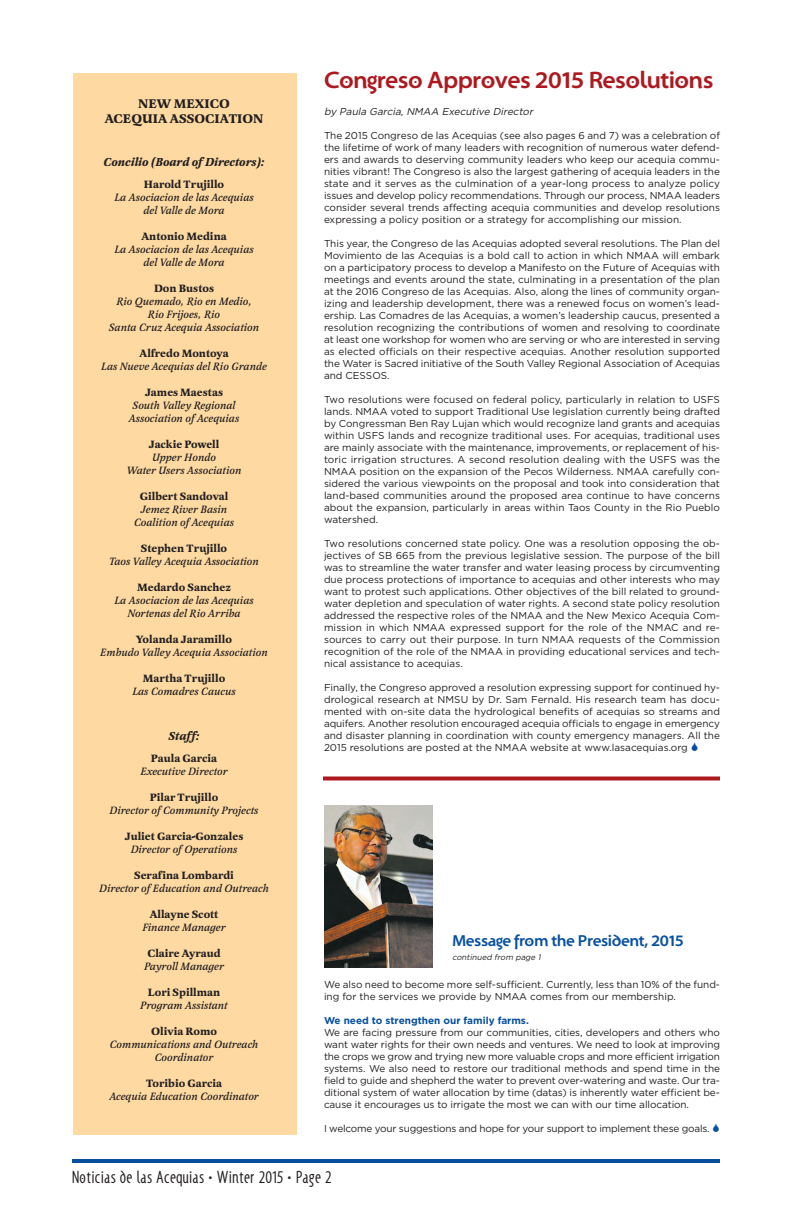
<style>
.page{position:relative;width:792px;height:1224px;background:#fff}
.page>*{position:absolute;margin:0;border:0;box-sizing:border-box;transform-origin:0 0}
.t1{font:700 24px "Santana";letter-spacing:-.025em;color:#ad191e}
.t2{font:condensed 18px "Santana";letter-spacing:.05em;color:#231f20}
.t3{font:700 16px "Santana";letter-spacing:-.025em;color:#08509f}
.t4{font:700 13px/15px "Latienne T";color:#231f20;text-align:center}
.t5{font:italic 700 12px "Latienne T";color:#231f20}
.t6{font:italic 500 11px/13px "Latienne T";color:#231f20;text-align:center}
.t7{font:700 11px "Latienne T";color:#231f20}
.t8{font:10px/12px "Gotham";letter-spacing:-.005em;color:#231f20;text-align:justify}
.t9{font:italic 10px "Gotham";color:#231f20}
.t10{font:700 10px "Gotham";color:#08509f}
.t11{font:italic 8px "Gotham";color:#231f20}
</style>
<div class="page">
<div style="left:73px;top:73px;width:224px;height:1061px;background:#fedaa2"></div>
<hr style="left:72px;top:1159px;width:648px;height:4px;background:#08509f">
<img style="left:324px;top:806px;width:109px;height:161px">
<svg style="left:323px;top:776px;width:397px;height:4px;background:#b7353a"></svg>
<h3 class="t4" style="left:105px;top:97px;width:160px">NEW MEXICO<br>ACEQUIA ASSOCIATION</h3>
<p class="t5" style="left:104px;top:157px;width:163px">Concilio (Board of Directors):</p>
<p class="t7" style="left:144px;top:179px;width:82px">Harold Trujillo</p>
<p class="t6" style="left:114px;top:191px;width:141px">La Asociacion de las Acequias del Valle de Mora</p>
<p class="t7" style="left:141px;top:231px;width:87px">Antonio Medina</p>
<p class="t6" style="left:114px;top:243px;width:141px">La Asociacion de las Acequias del Valle de Mora</p>
<p class="t7" style="left:154px;top:283px;width:61px">Don Bustos</p>
<p class="t6" style="left:109px;top:295px;width:152px">Rio Quemado, Rio en Medio,<br>Rio Frijoes, Rio<br>Santa Cruz Acequia Association</p>
<p class="t7" style="left:140px;top:348px;width:91px">Alfredo Montoya</p>
<p class="t6" style="left:101px;top:360px;width:167px">Las Nueve Acequias del Rio Grande</p>
<p class="t7" style="left:145px;top:387px;width:80px">James Maestas</p>
<p class="t6" style="left:129px;top:399px;width:112px">South Valley Regional<br>Association of Acequias</p>
<p class="t7" style="left:149px;top:439px;width:72px">Jackie Powell</p>
<p class="t6" style="left:127px;top:451px;width:116px">Upper Hondo<br>Water Users Association</p>
<p class="t7" style="left:140px;top:491px;width:90px">Gilbert Sandoval</p>
<p class="t6" style="left:134px;top:503px;width:101px">Jemez River Basin<br>Coalition of Acequias</p>
<p class="t7" style="left:141px;top:543px;width:88px">Stephen Trujillo</p>
<p class="t6" style="left:109px;top:555px;width:151px">Taos Valley Acequia Association</p>
<p class="t7" style="left:137px;top:582px;width:95px">Medardo Sanchez</p>
<p class="t6" style="left:114px;top:594px;width:141px">La Asociacion de las Acequias<br>Nortenas del Rio Arriba</p>
<p class="t7" style="left:136px;top:634px;width:97px">Yolanda Jaramillo</p>
<p class="t6" style="left:100px;top:646px;width:169px">Embudo Valley Acequia Association</p>
<p class="t7" style="left:143px;top:673px;width:84px">Martha Trujillo</p>
<p class="t6" style="left:132px;top:685px;width:105px">Las Comadres Caucus</p>
<p class="t5" style="left:169px;top:731px;width:32px">Staff:</p>
<p class="t7" style="left:151px;top:753px;width:68px">Paula Garcia</p>
<p class="t6" style="left:141px;top:765px;width:89px">Executive Director</p>
<p class="t7" style="left:150px;top:792px;width:70px">Pilar Trujillo</p>
<p class="t6" style="left:110px;top:804px;width:151px">Director of Community Projects</p>
<p class="t7" style="left:125px;top:831px;width:120px">Juliet Garcia-Gonzales</p>
<p class="t6" style="left:131px;top:843px;width:108px">Director of Operations</p>
<p class="t7" style="left:134px;top:870px;width:101px">Serafina Lombardi</p>
<p class="t6" style="left:99px;top:882px;width:171px">Director of Education and Outreach</p>
<p class="t7" style="left:150px;top:909px;width:70px">Allayne Scott</p>
<p class="t6" style="left:142px;top:921px;width:85px">Finance Manager</p>
<p class="t7" style="left:147px;top:948px;width:75px">Claire Ayraud</p>
<p class="t6" style="left:144px;top:960px;width:81px">Payroll Manager</p>
<p class="t7" style="left:148px;top:987px;width:74px">Lori Spillman</p>
<p class="t6" style="left:140px;top:999px;width:89px">Program Assistant</p>
<p class="t7" style="left:151px;top:1026px;width:67px">Olivia Romo</p>
<p class="t6" style="left:110px;top:1038px;width:150px">Communications and Outreach<br>Coordinator</p>
<p class="t7" style="left:146px;top:1078px;width:78px">Toribio Garcia</p>
<p class="t6" style="left:109px;top:1090px;width:151px">Acequia Education Coordinator</p>
<h1 class="t1" style="left:324px;top:71px;width:391px">Congreso Approves 2015 Resolutions</h1>
<p class="t9" style="left:324px;top:108px;width:212px">by Paula Garcia, NMAA Executive Director</p>
<p class="t8" style="left:324px;top:130px;width:398px">The 2015 Congreso de las Acequias (see also pages 6 and 7) was a celebration of the lifetime of work of many leaders with recognition of numerous water defend&shy;ers and awards to deserving community leaders who keep our acequia commu&shy;nities vibrant! The Congreso is also the largest gathering of acequia leaders in the state and it serves as the culmination of a year-long process to analyze policy issues and develop policy recommendations. Through our process, NMAA leaders consider several trends affecting acequia communities and develop resolutions expressing a policy position or a strategy for accomplishing our mission.</p>
<p class="t8" style="left:324px;top:238px;width:398px">This year, the Congreso de las Acequias adopted several resolutions. The Plan del Movimiento de las Acequias is a bold call to action in which NMAA will embark on a participatory process to develop a Manifesto on the Future of Acequias with meetings and events around the state, culminating in a presentation of the plan at the 2016 Congreso de las Acequias. Also, along the lines of community organ&shy;izing and leadership development, there was a renewed focus on women’s lead&shy;ership. Las Comadres de las Acequias, a women’s leadership caucus, presented a resolution recognizing the contributions of women and resolving to coordinate at least one workshop for women who are serving or who are interested in serving as elected officials on their respective acequias. Another resolution supported the Water is Sacred initiative of the South Valley Regional Association of Acequias and CESSOS.</p>
<p class="t8" style="left:324px;top:394px;width:398px">Two resolutions were focused on federal policy, particularly in relation to USFS lands. NMAA voted to support Traditional Use legislation currently being drafted by Congressman Ben Ray Lujan which would recognize land grants and acequias within USFS lands and recognize traditional uses. For acequias, traditional uses are mainly associate with the maintenance, improvements, or replacement of his&shy;toric irrigation structures. A second resolution dealing with the USFS was the NMAA position on the expansion of the Pecos Wilderness. NMAA carefully con&shy;sidered the various viewpoints on the proposal and took into consideration that land-based communities around the proposed area continue to have concerns about the expansion, particularly in areas within Taos County in the Rio Pueblo watershed.</p>
<p class="t8" style="left:324px;top:538px;width:398px">Two resolutions concerned state policy. One was a resolution opposing the ob&shy;jectives of SB 665 from the previous legislative session. The purpose of the bill was to streamline the water transfer and water leasing process by circumventing due process protections of importance to acequias and other interests who may want to protest such applications. Other objectives of the bill related to ground&shy;water depletion and speculation of water rights. A second state policy resolution addressed the respective roles of the NMAA and the New Mexico Acequia Com&shy;mission in which NMAA expressed support for the role of the NMAC and re&shy;sources to carry out their purpose. In turn NMAA requests of the Commission recognition of the role of the NMAA in providing educational services and tech&shy;nical assistance to acequias.</p>
<p class="t8" style="left:324px;top:682px;width:398px">Finally, the Congreso approved a resolution expressing support for continued hy&shy;drological research at NMSU by Dr. Sam Fernald. His research team has docu&shy;mented with on-site data the hydrological benefits of acequias so streams and aquifers. Another resolution encouraged acequia officials to engage in emergency and disaster planning in coordination with county emergency managers. All the 2015 resolutions are posted at the NMAA website at www.lasacequias.org</p>
<h3 class="t3" style="left:452px;top:935px;width:234px">Message from the President, 2015</h3>
<p class="t11" style="left:452px;top:954px;width:92px">continued from page 1</p>
<p class="t8" style="left:324px;top:979px;width:398px">We also need to become more self-sufficient. Currently, less than 10% of the fund&shy;ing for the services we provide by NMAA comes from our membership.</p>
<p class="t10" style="left:324px;top:1016px;width:206px">We need to strengthen our family farms.</p>
<p class="t8" style="left:324px;top:1027px;width:398px">We are facing pressure from our communities, cities, developers and others who want water rights for their own needs and ventures. We need to look at improving the crops we grow and trying new more valuable crops and more efficient irrigation systems. We also need to restore our traditional methods and spend time in the field to guide and shepherd the water to prevent over-watering and waste. Our tra&shy;ditional system of water allocation by time (datas) is inherently water efficient be&shy;cause it encourages us to irrigate the most we can with our time allocation.</p>
<p class="t8" style="left:324px;top:1123px;width:387px">I welcome your suggestions and hope for your support to implement these goals.</p>
<h2 class="t2" style="left:72px;top:1170px;width:261px">Noticias de las Acequias • Winter 2015 • Page 2</h2>
</div>
